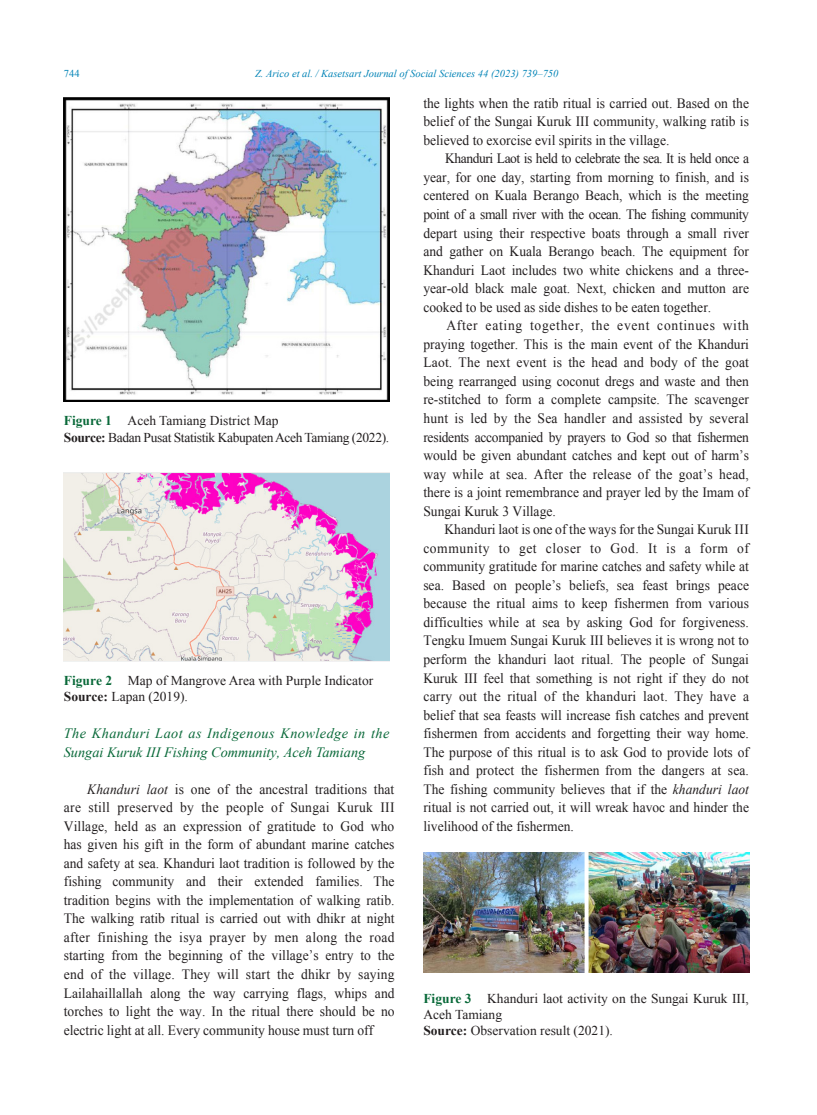
<style>
.page{position:relative;width:817px;height:1115px;background:#fff}
.page>*{position:absolute;margin:0;border:0;box-sizing:border-box;transform-origin:0 0}
._2_Text_E_9_5{font:14.25px/18.6px "Times New Roman";color:#231f20;text-align:justify;scale:.95 1}
._2_Text_E_9_5-2{font:14.25px "Times New Roman";letter-spacing:-.03em;color:#231f20;scale:.95 1}
._2_Text_E_9_5-3{font:italic 14.25px/18.6px "Times New Roman";color:#096939}
._2_Text_E_9_5-4{font:14.25px "Times New Roman";letter-spacing:-.02em;color:#231f20;scale:.95 1}
._2_Text_E_9_5-5{font:14.25px "Times New Roman";letter-spacing:.02em;color:#231f20;scale:.95 1}
._2_Text_E_9_5-6{font:14.25px "Times New Roman";letter-spacing:.055em;color:#231f20;scale:.95 1}
._2_Text_E_9_5-7{font:14.25px "Times New Roman";letter-spacing:.04em;color:#231f20;scale:.95 1}
._3_fig{font:13.5px/16.2px "Times New Roman";color:#231f20}
._2_Text_E_9_5-8{font:13.5px/16.2px "Times New Roman";color:#231f20}
._3_fig-2{font:13.5px "Times New Roman";letter-spacing:-.025em;color:#231f20}
.t1{font:italic 10.5px "Times New Roman";color:#0083b6}
.t2{font:10.5px "Times New Roman";color:#0083b6}
.s1{font-weight:700;color:#096939}
.s2{font-weight:700}
.s3{font-style:italic}
</style>
<div class="page">
<img style="left:64px;top:98px;width:325px;height:303px">
<img style="left:64px;top:472px;width:325px;height:189px">
<img style="left:423px;top:852px;width:326px;height:119px">
<p class="t2" style="left:64px;top:66px;width:17px">744</p>
<p class="t1" style="left:255px;top:66px;width:305px">Z. Arico et al. / Kasetsart Journal of Social Sciences 44 (2023) 739–750</p>
<p class="_3_fig" style="left:64px;top:412px;width:216px"><span class="s1">Figure 1</span> Aceh Tamiang District Map</p>
<p class="_3_fig-2" style="left:64px;top:427px;width:327px"><span class="s2">Source:</span> Badan Pusat Statistik Kabupaten Aceh Tamiang (2022).</p>
<p class="_2_Text_E_9_5-8" style="left:64px;top:671px;width:311px"><span class="s1">Figure 2</span> Map of Mangrove Area with Purple Indicator<br><span class="s2">Source:</span> Lapan (2019).</p>
<p class="_2_Text_E_9_5-3" style="left:64px;top:723px;width:327px">The Khanduri Laot as Indigenous Knowledge in the<br>Sungai Kuruk III Fishing Community, Aceh Tamiang</p>
<p class="_2_Text_E_9_5" style="left:64px;top:778px;width:349px;text-indent:23px"><span class="s3">Khanduri laot</span> is one of the ancestral traditions that are still preserved by the people of Sungai Kuruk III Village, held as an expression of gratitude to God who has given his gift in the form of abundant marine catches and safety at sea. Khanduri laot tradition is followed by the fishing community and their extended families. The tradition begins with the implementation of walking ratib.<br>The walking ratib ritual is carried out with dhikr at night after finishing the isya prayer by men along the road starting from the beginning of the village’s entry to the end of the village. They will start the dhikr by saying Lailahaillallah along the way carrying flags, whips and torches to light the way. In the ritual there should be no electric light at all. Every community house must turn off</p>
<p class="_2_Text_E_9_5" style="left:423px;top:93px;width:344px">the lights when the ratib ritual is carried out. Based on the</p>
<p class="_2_Text_E_9_5" style="left:423px;top:112px;width:344px">belief of the Sungai Kuruk III community, walking ratib is</p>
<p class="_2_Text_E_9_5" style="left:423px;top:130px;width:260px">believed to exorcise evil spirits in the village.</p>
<p class="_2_Text_E_9_5-2" style="left:445px;top:148px;width:321px">Khanduri Laot is held to celebrate the sea. It is held once a</p>
<p class="_2_Text_E_9_5" style="left:423px;top:167px;width:344px">year, for one day, starting from morning to finish, and is</p>
<p class="_2_Text_E_9_5" style="left:423px;top:186px;width:344px">centered on Kuala Berango Beach, which is the meeting</p>
<p class="_2_Text_E_9_5-2" style="left:423px;top:204px;width:344px">point of a small river with the ocean. The fishing community</p>
<p class="_2_Text_E_9_5" style="left:423px;top:223px;width:344px">depart using their respective boats through a small river</p>
<p class="_2_Text_E_9_5" style="left:423px;top:241px;width:344px">and gather on Kuala Berango beach. The equipment for</p>
<p class="_2_Text_E_9_5" style="left:423px;top:260px;width:344px">Khanduri Laot includes two white chickens and a three-</p>
<p class="_2_Text_E_9_5" style="left:423px;top:278px;width:344px">year-old black male goat. Next, chicken and mutton are</p>
<p class="_2_Text_E_9_5" style="left:423px;top:297px;width:304px">cooked to be used as side dishes to be eaten together.</p>
<p class="_2_Text_E_9_5-6" style="left:446px;top:315px;width:320px">After eating together, the event continues with</p>
<p class="_2_Text_E_9_5" style="left:423px;top:334px;width:344px">praying together. This is the main event of the Khanduri</p>
<p class="_2_Text_E_9_5" style="left:423px;top:353px;width:344px">Laot. The next event is the head and body of the goat</p>
<p class="_2_Text_E_9_5" style="left:423px;top:371px;width:344px">being rearranged using coconut dregs and waste and then</p>
<p class="_2_Text_E_9_5" style="left:423px;top:390px;width:344px">re-stitched to form a complete campsite. The scavenger</p>
<p class="_2_Text_E_9_5" style="left:423px;top:408px;width:344px">hunt is led by the Sea handler and assisted by several</p>
<p class="_2_Text_E_9_5-4" style="left:423px;top:426px;width:344px">residents accompanied by prayers to God so that fishermen</p>
<p class="_2_Text_E_9_5" style="left:423px;top:445px;width:344px">would be given abundant catches and kept out of harm’s</p>
<p class="_2_Text_E_9_5" style="left:423px;top:464px;width:344px">way while at sea. After the release of the goat’s head,</p>
<p class="_2_Text_E_9_5" style="left:423px;top:482px;width:344px">there is a joint remembrance and prayer led by the Imam of</p>
<p class="_2_Text_E_9_5" style="left:423px;top:501px;width:141px">Sungai Kuruk 3 Village.</p>
<p class="_2_Text_E_9_5" style="left:444px;top:519px;width:322px">Khanduri laot is one of the ways for the Sungai Kuruk III</p>
<p class="_2_Text_E_9_5-7" style="left:423px;top:537px;width:344px">community to get closer to God. It is a form of</p>
<p class="_2_Text_E_9_5" style="left:423px;top:556px;width:344px">community gratitude for marine catches and safety while at</p>
<p class="_2_Text_E_9_5" style="left:423px;top:575px;width:344px">sea. Based on people’s beliefs, sea feast brings peace</p>
<p class="_2_Text_E_9_5" style="left:423px;top:593px;width:344px">because the ritual aims to keep fishermen from various</p>
<p class="_2_Text_E_9_5" style="left:423px;top:612px;width:344px">difficulties while at sea by asking God for forgiveness.</p>
<p class="_2_Text_E_9_5" style="left:423px;top:630px;width:344px">Tengku Imuem Sungai Kuruk III believes it is wrong not to</p>
<p class="_2_Text_E_9_5" style="left:423px;top:649px;width:344px">perform the khanduri laot ritual. The people of Sungai</p>
<p class="_2_Text_E_9_5" style="left:423px;top:667px;width:344px">Kuruk III feel that something is not right if they do not</p>
<p class="_2_Text_E_9_5-5" style="left:423px;top:686px;width:344px">carry out the ritual of the khanduri laot. They have a</p>
<p class="_2_Text_E_9_5" style="left:423px;top:704px;width:344px">belief that sea feasts will increase fish catches and prevent</p>
<p class="_2_Text_E_9_5" style="left:423px;top:723px;width:344px">fishermen from accidents and forgetting their way home.</p>
<p class="_2_Text_E_9_5" style="left:423px;top:742px;width:344px">The purpose of this ritual is to ask God to provide lots of</p>
<p class="_2_Text_E_9_5" style="left:423px;top:760px;width:344px">fish and protect the fishermen from the dangers at sea.</p>
<p class="_2_Text_E_9_5" style="left:423px;top:779px;width:344px">The fishing community believes that if the <span class="s3">khanduri laot</span></p>
<p class="_2_Text_E_9_5" style="left:423px;top:797px;width:344px">ritual is not carried out, it will wreak havoc and hinder the</p>
<p class="_2_Text_E_9_5" style="left:423px;top:816px;width:160px">livelihood of the fishermen.</p>
<p class="_3_fig" style="left:423px;top:989px;width:327px"><span class="s1">Figure 3</span> Khanduri laot activity on the Sungai Kuruk III,<br>Aceh Tamiang</p>
<p class="_3_fig" style="left:423px;top:1021px;width:191px"><span class="s2">Source:</span> Observation result (2021).</p>
</div>
